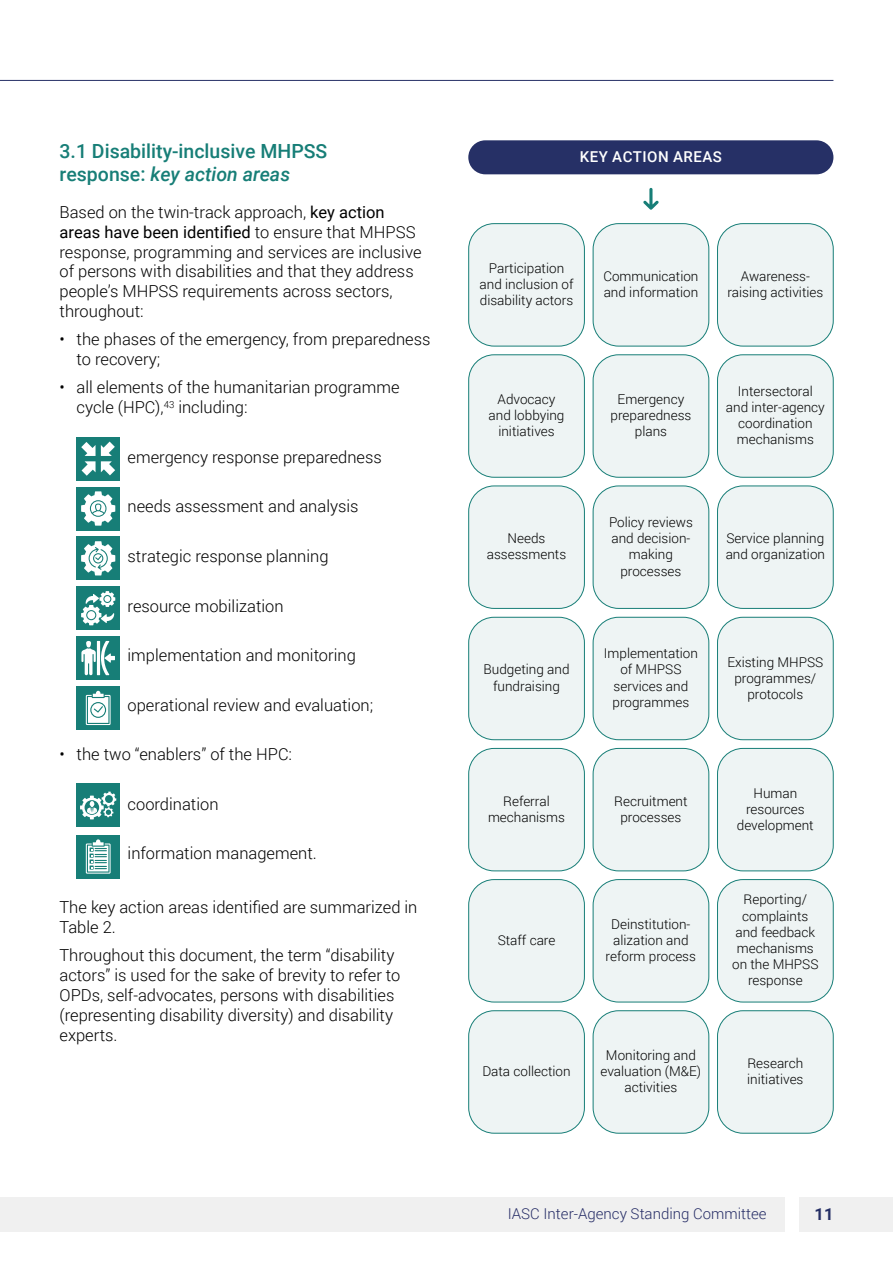
<style>
.page{position:relative;width:893px;height:1263px;background:#fff}
.page>*{position:absolute;margin:0;border:0;box-sizing:border-box;transform-origin:0 0}
.t1{font:500 19.5px/23.4px "Roboto";color:#177e77}
.t2{font:300 16.5px/19.8px "Roboto";color:#000}
.t3{font:700 16.5px "Roboto";color:#263066}
.t4{font:300 15px "Roboto";color:#272e67}
.t5{font:500 15px "Roboto";letter-spacing:.035em;color:#fff}
.t6{font:300 13.5px/16.2px "Roboto";color:#000;text-align:center}
.s1{font-style:italic}
.s2{font-weight:400}
</style>
<div class="page">
<div style="left:799px;top:1197px;width:94px;height:34px;background:#f0f0f0"></div>
<div style="left:0;top:1197px;width:784px;height:34px;background:#f0f0f0"></div>
<hr style="left:0;top:80px;width:833px;height:1px;background:#263066">
<div style="left:468px;top:140px;width:365px;height:34px;background:#263066;border-radius:17px"></div>
<div style="left:469px;top:224px;width:115px;height:122px;background:#eef4f4;border-radius:26px"></div>
<div style="left:468px;top:223px;width:117px;height:123px;border:1px solid #177e77;border-radius:26px"></div>
<div style="left:469px;top:355px;width:115px;height:122px;background:#eef4f4;border-radius:26px"></div>
<div style="left:468px;top:354px;width:117px;height:124px;border:1px solid #177e77;border-radius:26px"></div>
<div style="left:469px;top:748px;width:115px;height:123px;background:#eef4f4;border-radius:26px"></div>
<div style="left:468px;top:748px;width:117px;height:123px;border:1px solid #177e77;border-radius:26px"></div>
<div style="left:469px;top:486px;width:115px;height:122px;background:#eef4f4;border-radius:26px"></div>
<div style="left:468px;top:486px;width:117px;height:123px;border:1px solid #177e77;border-radius:26px"></div>
<div style="left:469px;top:879px;width:115px;height:123px;background:#eef4f4;border-radius:26px"></div>
<div style="left:468px;top:879px;width:117px;height:123px;border:1px solid #177e77;border-radius:26px"></div>
<div style="left:469px;top:617px;width:115px;height:123px;background:#eef4f4;border-radius:26px"></div>
<div style="left:468px;top:617px;width:117px;height:123px;border:1px solid #177e77;border-radius:26px"></div>
<div style="left:469px;top:1011px;width:115px;height:122px;background:#eef4f4;border-radius:26px"></div>
<div style="left:468px;top:1010px;width:117px;height:123px;border:1px solid #177e77;border-radius:26px"></div>
<div style="left:593px;top:224px;width:116px;height:122px;background:#eef4f4;border-radius:26px"></div>
<div style="left:593px;top:223px;width:116px;height:123px;border:1px solid #177e77;border-radius:26px"></div>
<div style="left:593px;top:355px;width:116px;height:122px;background:#eef4f4;border-radius:26px"></div>
<div style="left:593px;top:354px;width:116px;height:124px;border:1px solid #177e77;border-radius:26px"></div>
<div style="left:593px;top:748px;width:116px;height:123px;background:#eef4f4;border-radius:26px"></div>
<div style="left:593px;top:748px;width:116px;height:123px;border:1px solid #177e77;border-radius:26px"></div>
<div style="left:593px;top:486px;width:116px;height:122px;background:#eef4f4;border-radius:26px"></div>
<div style="left:593px;top:486px;width:116px;height:123px;border:1px solid #177e77;border-radius:26px"></div>
<div style="left:593px;top:879px;width:116px;height:123px;background:#eef4f4;border-radius:26px"></div>
<div style="left:593px;top:879px;width:116px;height:123px;border:1px solid #177e77;border-radius:26px"></div>
<div style="left:593px;top:617px;width:116px;height:123px;background:#eef4f4;border-radius:26px"></div>
<div style="left:593px;top:617px;width:116px;height:123px;border:1px solid #177e77;border-radius:26px"></div>
<div style="left:593px;top:1011px;width:116px;height:122px;background:#eef4f4;border-radius:26px"></div>
<div style="left:593px;top:1010px;width:116px;height:123px;border:1px solid #177e77;border-radius:26px"></div>
<div style="left:717px;top:224px;width:116px;height:122px;background:#eef4f4;border-radius:26px"></div>
<div style="left:717px;top:223px;width:117px;height:123px;border:1px solid #177e77;border-radius:26px"></div>
<div style="left:717px;top:355px;width:116px;height:122px;background:#eef4f4;border-radius:26px"></div>
<div style="left:717px;top:354px;width:117px;height:124px;border:1px solid #177e77;border-radius:26px"></div>
<div style="left:717px;top:748px;width:116px;height:123px;background:#eef4f4;border-radius:26px"></div>
<div style="left:717px;top:748px;width:117px;height:123px;border:1px solid #177e77;border-radius:26px"></div>
<div style="left:717px;top:486px;width:116px;height:122px;background:#eef4f4;border-radius:26px"></div>
<div style="left:717px;top:486px;width:117px;height:123px;border:1px solid #177e77;border-radius:26px"></div>
<div style="left:717px;top:879px;width:116px;height:123px;background:#eef4f4;border-radius:26px"></div>
<div style="left:717px;top:879px;width:117px;height:123px;border:1px solid #177e77;border-radius:26px"></div>
<div style="left:717px;top:617px;width:116px;height:123px;background:#eef4f4;border-radius:26px"></div>
<div style="left:717px;top:617px;width:117px;height:123px;border:1px solid #177e77;border-radius:26px"></div>
<div style="left:717px;top:1011px;width:116px;height:122px;background:#eef4f4;border-radius:26px"></div>
<div style="left:717px;top:1010px;width:117px;height:123px;border:1px solid #177e77;border-radius:26px"></div>
<svg style="left:643px;top:188px;width:16px;height:22px"></svg>
<div style="left:76px;top:486px;width:44px;height:44px;background:#177e77"></div>
<svg style="left:81px;top:491px;width:34px;height:35px"></svg>
<div style="left:76px;top:536px;width:44px;height:44px;background:#177e77"></div>
<svg style="left:81px;top:541px;width:34px;height:34px"></svg>
<div style="left:76px;top:586px;width:44px;height:44px;background:#177e77"></div>
<svg style="left:81px;top:591px;width:34px;height:34px"></svg>
<div style="left:76px;top:636px;width:44px;height:44px;background:#177e77"></div>
<svg style="left:81px;top:641px;width:34px;height:34px"></svg>
<hr style="left:97px;top:641px;width:3px;height:34px;background:#fff">
<div style="left:76px;top:834px;width:44px;height:44px;background:#177e77"></div>
<svg style="left:86px;top:839px;width:25px;height:35px"></svg>
<div style="left:76px;top:686px;width:44px;height:44px;background:#177e77"></div>
<svg style="left:86px;top:691px;width:25px;height:34px"></svg>
<div style="left:76px;top:437px;width:44px;height:44px;background:#177e77"></div>
<svg style="left:81px;top:442px;width:34px;height:34px"></svg>
<div style="left:76px;top:783px;width:44px;height:44px;background:#177e77"></div>
<svg style="left:80px;top:791px;width:36px;height:28px"></svg>
<p class="t1" style="left:60px;top:138px;width:269px">3.1 Disability-inclusive MHPSS response: <span class="s1">key action areas</span></p>
<p class="t2" style="left:60px;top:202px;width:363px">Based on the twin-track approach, <span class="s2">key action areas have been identified</span> to ensure that MHPSS response, programming and services are inclusive of persons with disabilities and that they address people’s MHPSS requirements across sectors, throughout:</p>
<p class="t2" style="left:77px;top:329px;width:355px;text-indent:-17px">• the phases of the emergency, from preparedness to recovery;</p>
<p class="t2" style="left:77px;top:377px;width:324px;text-indent:-17px">• all elements of the humanitarian programme cycle (HPC),<sup>43</sup> including:</p>
<p class="t2" style="left:111px;top:446px;width:273px">• emergency response preparedness</p>
<p class="t2" style="left:111px;top:496px;width:250px">• needs assessment and analysis</p>
<p class="t2" style="left:111px;top:546px;width:220px">• strategic response planning</p>
<p class="t2" style="left:111px;top:595px;width:175px">• resource mobilization</p>
<p class="t2" style="left:111px;top:645px;width:247px">• implementation and monitoring</p>
<p class="t2" style="left:111px;top:694px;width:264px">• operational review and evaluation;</p>
<p class="t2" style="left:60px;top:744px;width:234px">• the two “enablers” of the HPC:</p>
<p class="t2" style="left:111px;top:793px;width:109px">• coordination</p>
<p class="t2" style="left:111px;top:843px;width:208px">• information management.</p>
<p class="t2" style="left:60px;top:897px;width:359px">The key action areas identified are summarized in<br>Table 2.</p>
<p class="t2" style="left:60px;top:945px;width:342px">Throughout this document, the term “disability actors” is used for the sake of brevity to refer to OPDs, self-advocates, persons with disabilities (representing disability diversity) and disability experts.</p>
<p class="t5" style="left:580px;top:146px;width:144px">KEY ACTION AREAS</p>
<p class="t6" style="left:480px;top:259px;width:95px">Participation and inclusion of disability actors</p>
<p class="t6" style="left:603px;top:267px;width:97px;text-align:left">Communication and information</p>
<p class="t6" style="left:727px;top:267px;width:98px">Awareness&shy;raising activities</p>
<p class="t6" style="left:489px;top:390px;width:77px">Advocacy and lobbying initiatives</p>
<p class="t6" style="left:610px;top:390px;width:82px">Emergency preparedness plans</p>
<p class="t6" style="left:726px;top:382px;width:100px">Intersectoral and inter-agency coordination mechanisms</p>
<p class="t6" style="left:487px;top:530px;width:81px">Needs assessments</p>
<p class="t6" style="left:483px;top:661px;width:88px">Budgeting and fundraising</p>
<p class="t6" style="left:609px;top:514px;width:85px">Policy reviews and decision&shy;making processes</p>
<p class="t6" style="left:726px;top:530px;width:101px;text-align:left">Service planning and organization</p>
<p class="t6" style="left:604px;top:645px;width:95px">Implementation of MHPSS services and programmes</p>
<p class="t6" style="left:727px;top:653px;width:98px">Existing MHPSS programmes/ protocols</p>
<p class="t6" style="left:488px;top:792px;width:78px">Referral mechanisms</p>
<p class="t6" style="left:614px;top:792px;width:75px">Recruitment processes</p>
<p class="t6" style="left:737px;top:784px;width:78px">Human resources development</p>
<p class="t6" style="left:498px;top:931px;width:59px">Staff care</p>
<p class="t6" style="left:482px;top:1063px;width:90px">Data collection</p>
<p class="t6" style="left:606px;top:915px;width:92px">Deinstitution&shy;alization and reform process</p>
<p class="t6" style="left:732px;top:891px;width:88px">Reporting/ complaints and feedback mechanisms on the MHPSS response</p>
<p class="t6" style="left:601px;top:1047px;width:102px">Monitoring and evaluation (M&amp;E) activities</p>
<p class="t6" style="left:747px;top:1055px;width:58px;text-align:left">Research initiatives</p>
<p class="t4" style="left:508px;top:1203px;width:260px">IASC Inter-Agency Standing Committee</p>
<p class="t3" style="left:814px;top:1202px;width:20px">11</p>
</div>
